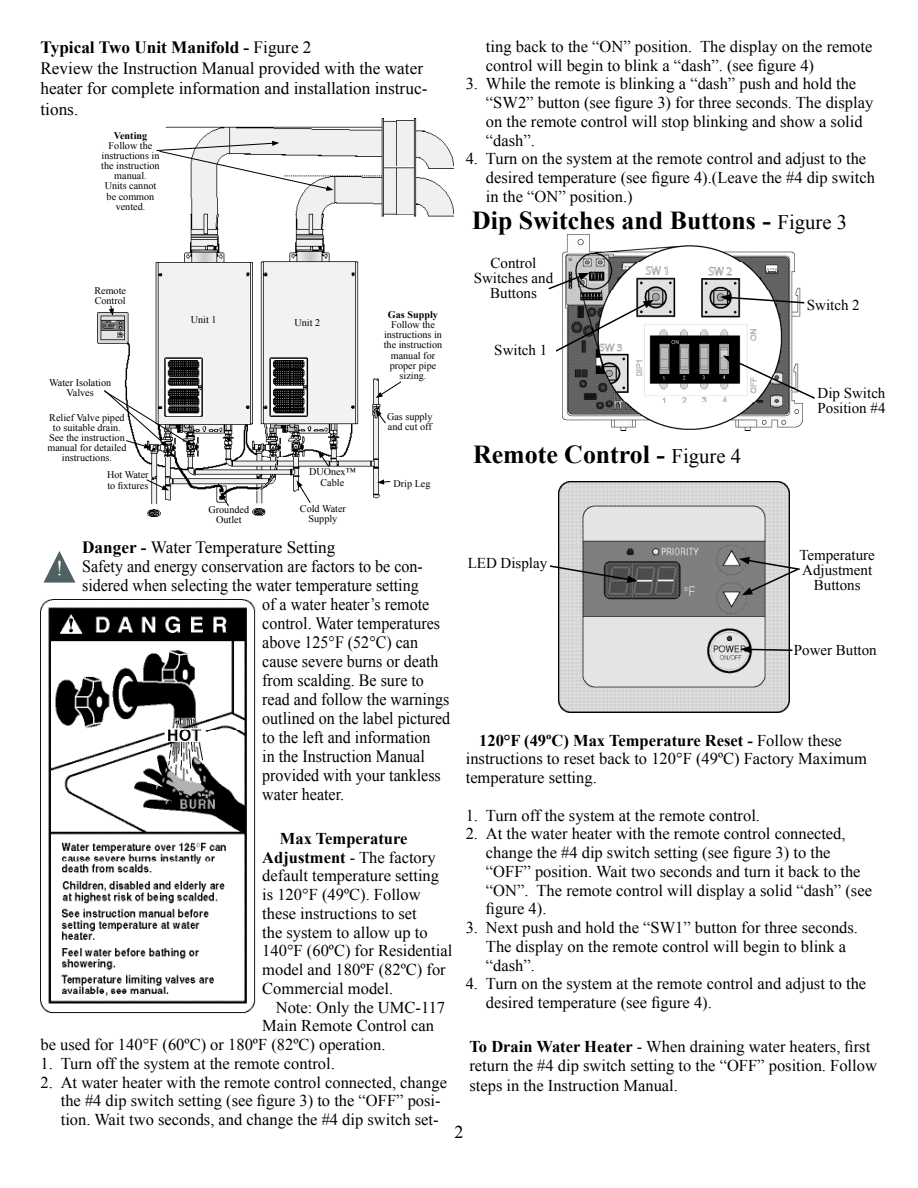
<style>
.page{position:relative;width:918px;height:1188px;background:#fff}
.page>*{position:absolute;margin:0;border:0;box-sizing:border-box;transform-origin:0 0}
.t1{font:700 25.8px "Times New Roman";color:#000}
.t2{font:21px "Times New Roman";color:#fff}
.t3{font:18px "Times New Roman";color:#000}
.t4{font:17.25px "Times New Roman";color:#000;scale:.93 1}
.t5{font:17.25px/20.7px "Times New Roman";color:#000}
.t6{font:16.5px/18.8px "Times New Roman";color:#000}
.t7{font:15px/15px "Times New Roman";color:#000;text-align:center}
.t8{font:10.2px/10.2px "Times New Roman";color:#000;text-align:center}
.t9{font:700 10.2px "Times New Roman";color:#000}
.s1{font-weight:700}
.s2{font-weight:400;font-size:20.7px}
</style>
<div class="page">
<img style="left:98px;top:119px;width:356px;height:398px">
<svg style="left:297px;top:480px;width:15px;height:24px"></svg>
<svg style="left:220px;top:492px;width:10px;height:15px"></svg>
<svg style="left:318px;top:451px;width:12px;height:17px"></svg>
<svg style="left:377px;top:479px;width:14px;height:6px"></svg>
<svg style="left:375px;top:409px;width:12px;height:15px"></svg>
<svg style="left:145px;top:478px;width:24px;height:12px"></svg>
<svg style="left:376px;top:380px;width:26px;height:18px"></svg>
<svg style="left:155px;top:141px;width:178px;height:50px"></svg>
<svg style="left:103px;top:389px;width:90px;height:59px"></svg>
<svg style="left:109px;top:304px;width:5px;height:12px"></svg>
<img style="left:562px;top:235px;width:240px;height:196px">
<svg style="left:723px;top:356px;width:92px;height:44px"></svg>
<svg style="left:555px;top:300px;width:99px;height:53px"></svg>
<svg style="left:720px;top:294px;width:85px;height:10px"></svg>
<svg style="left:548px;top:273px;width:41px;height:18px"></svg>
<svg style="left:43px;top:551px;width:32px;height:32px"></svg>
<img style="left:40px;top:599px;width:216px;height:415px">
<img style="left:559px;top:481px;width:231px;height:231px">
<svg style="left:739px;top:557px;width:61px;height:38px;background:#a0a0a0"></svg>
<svg style="left:740px;top:646px;width:53px;height:7px"></svg>
<svg style="left:549px;top:564px;width:128px;height:31px;background:#797979"></svg>
<p class="t5" style="left:40px;top:38px;width:388px"><span class="s1">Typical Two Unit Manifold -</span> Figure 2<br>Review the Instruction Manual provided with the water heater for complete information and installation instruc&shy;tions.</p>
<p class="t9" style="left:114px;top:132px;width:35px">Venting</p>
<p class="t8" style="left:101px;top:141px;width:60px">Follow the instructions in the instruction manual.<br>Units cannot be common vented.</p>
<p class="t8" style="left:94px;top:287px;width:33px;text-align:left">Remote<br>Control</p>
<p class="t8" style="left:49px;top:379px;width:64px">Water Isolation<br>Valves</p>
<p class="t8" style="left:47px;top:413px;width:81px">Relief Valve piped to suitable drain.<br>See the instruction manual for detailed instructions.</p>
<p class="t8" style="left:107px;top:471px;width:43px;text-align:left">Hot Water to fixtures</p>
<p class="t8" style="left:191px;top:316px;width:27px">Unit 1</p>
<p class="t8" style="left:294px;top:318px;width:27px">Unit 2</p>
<p class="t8" style="left:209px;top:505px;width:42px">Grounded<br>Outlet</p>
<p class="t8" style="left:309px;top:468px;width:48px">DUOnex™<br>Cable</p>
<p class="t8" style="left:300px;top:504px;width:48px">Cold Water<br>Supply</p>
<p class="t9" style="left:388px;top:311px;width:51px">Gas Supply</p>
<p class="t8" style="left:384px;top:321px;width:60px">Follow the instructions in the instruction manual for proper pipe sizing.</p>
<p class="t8" style="left:387px;top:413px;width:47px;text-align:left">Gas supply and cut off</p>
<p class="t8" style="left:394px;top:479px;width:38px">Drip Leg</p>
<p class="t6" style="left:466px;top:76px;width:14px">3.</p>
<p class="t6" style="left:466px;top:151px;width:14px">4.</p>
<p class="t6" style="left:486px;top:39px;width:391px">ting back to the “ON” position. The display on the remote control will begin to blink a “dash”. (see figure 4)<br>While the remote is blinking a “dash” push and hold the “SW2” button (see figure 3) for three seconds. The display on the remote control will stop blinking and show a solid “dash”.<br>Turn on the system at the remote control and adjust to the desired temperature (see figure 4).(Leave the #4 dip switch in the “ON” position.)</p>
<h1 class="t1" style="left:472px;top:212px;width:376px">Dip Switches and Buttons - <span class="s2">Figure 3</span></h1>
<p class="t7" style="left:474px;top:257px;width:81px">Control<br>Switches and<br>Buttons</p>
<p class="t7" style="left:494px;top:344px;width:54px">Switch 1</p>
<h1 class="t1" style="left:473px;top:446px;width:269px">Remote Control - <span class="s2">Figure 4</span></h1>
<p class="t7" style="left:807px;top:299px;width:54px">Switch 2</p>
<p class="t7" style="left:818px;top:387px;width:69px;text-align:left">Dip Switch<br>Position #4</p>
<p class="t5" style="left:82px;top:539px;width:255px"><span class="s1">Danger -</span> Water Temperature Setting</p>
<p class="t4" style="left:82px;top:560px;width:368px">Safety and energy conservation are factors to be con-</p>
<p class="t4" style="left:82px;top:579px;width:363px">sidered when selecting the water temperature setting</p>
<p class="t4" style="left:262px;top:598px;width:181px">of a water heater’s remote</p>
<p class="t4" style="left:262px;top:617px;width:193px">control. Water temperatures</p>
<p class="t4" style="left:262px;top:636px;width:169px">above 125°F (52°C) can</p>
<p class="t4" style="left:262px;top:655px;width:191px">cause severe burns or death</p>
<p class="t4" style="left:262px;top:674px;width:175px">from scalding. Be sure to</p>
<p class="t4" style="left:262px;top:693px;width:203px">read and follow the warnings</p>
<p class="t4" style="left:262px;top:712px;width:204px">outlined on the label pictured</p>
<p class="t4" style="left:262px;top:731px;width:183px">to the left and information</p>
<p class="t4" style="left:262px;top:750px;width:176px">in the Instruction Manual</p>
<p class="t4" style="left:262px;top:769px;width:194px">provided with your tankless</p>
<p class="t4" style="left:262px;top:788px;width:90px">water heater.</p>
<p class="t7" style="left:468px;top:557px;width:81px">LED Display</p>
<p class="t7" style="left:799px;top:549px;width:77px">Temperature<br>Adjustment<br>Buttons</p>
<p class="t2" style="left:56px;top:561px;width:8px">!</p>
<p class="t7" style="left:794px;top:644px;width:84px">Power Button</p>
<p class="t6" style="left:466px;top:732px;width:403px;text-indent:13px"><span class="s1">120°F (49ºC) Max Temperature Reset -</span> Follow these instructions to reset back to 120°F (49ºC) Factory Maximum temperature setting.</p>
<p class="t6" style="left:486px;top:807px;width:388px">Turn off the system at the remote control.<br>At the water heater with the remote control connected, change the #4 dip switch setting (see figure 3) to the “OFF” position. Wait two seconds and turn it back to the “ON”. The remote control will display a solid “dash” (see figure 4).<br>Next push and hold the “SW1” button for three seconds.<br>The display on the remote control will begin to blink a “dash”.<br>Turn on the system at the remote control and adjust to the desired temperature (see figure 4).</p>
<p class="t6" style="left:466px;top:807px;width:14px">1.<br>2.</p>
<p class="t6" style="left:262px;top:831px;width:191px;text-indent:18px"><span class="s1">Max Temperature<br>Adjustment</span> - The factory default temperature setting is 120°F (49ºC). Follow these instructions to set<br>the system to allow up to<br>140°F (60ºC) for Residential model and 180ºF (82ºC) for<br>Commercial model.</p>
<p class="t6" style="left:276px;top:999px;width:171px">Note: Only the UMC-117</p>
<p class="t6" style="left:262px;top:1018px;width:173px">Main Remote Control can</p>
<p class="t6" style="left:40px;top:1037px;width:347px">be used for 140°F (60ºC) or 180ºF (82ºC) operation.</p>
<p class="t6" style="left:61px;top:1056px;width:276px">Turn off the system at the remote control.</p>
<p class="t6" style="left:61px;top:1074px;width:388px">At water heater with the remote control connected, change</p>
<p class="t6" style="left:61px;top:1093px;width:381px">the #4 dip switch setting (see figure 3) to the “OFF” posi-</p>
<p class="t6" style="left:61px;top:1112px;width:379px">tion. Wait two seconds, and change the #4 dip switch set-</p>
<p class="t6" style="left:466px;top:920px;width:14px">3.</p>
<p class="t6" style="left:466px;top:976px;width:14px">4.</p>
<p class="t6" style="left:469px;top:1038px;width:409px;line-height:19.8px"><span class="s1">To Drain Water Heater</span> - When draining water heaters, first return the #4 dip switch setting to the “OFF” position. Follow steps in the Instruction Manual.</p>
<p class="t6" style="left:40px;top:1056px;width:14px">1.<br>2.</p>
<p class="t3" style="left:454px;top:1125px;width:10px">2</p>
</div>
